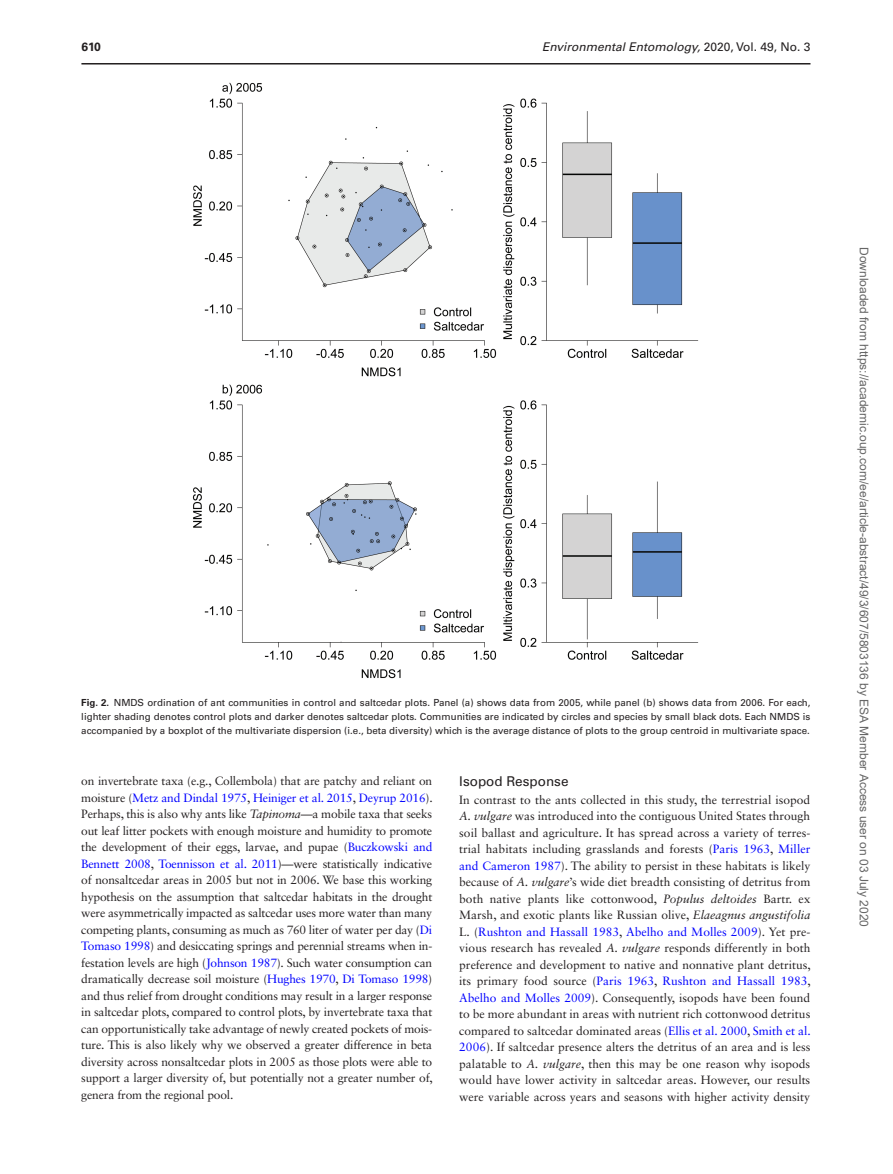
<style>
.page{position:relative;width:893px;height:1174px;background:#fff}
.page>*{position:absolute;margin:0;border:0;box-sizing:border-box;transform-origin:0 0}
.t1{font:13.5px "Univers LT Std";color:#231f20}
.t2{font:12px/16.5px "Sabon LT Std";letter-spacing:-.005em;color:#231f20;text-align:justify}
.t3{font:12px "Arial";color:#666}
.t4{font:italic 12px "Univers LT Std";color:#231f20}
.t5{font:700 12px "Univers LT Std";color:#231f20}
.t6{font:9.75px/14.2px "Univers LT Std";color:#231f20;text-align:justify}
.s1{font-style:normal}
.s2{font-weight:700}
.s3{color:#00f}
.s4{font-style:italic}
</style>
<div class="page">
<img style="left:193px;top:82px;width:506px;height:596px">
<hr style="left:81px;top:63px;width:729px;height:1px;background:#231f20">
<p class="t5" style="left:81px;top:40px;width:21px">610</p>
<p class="t4" style="left:542px;top:40px;width:270px">Environmental Entomology, <span class="s1">2020, Vol. 49, No. 3</span></p>
<p class="t6" style="left:81px;top:695px;width:731px"><span class="s2">Fig. 2.</span> NMDS ordination of ant communities in control and saltcedar plots. Panel (a) shows data from 2005, while panel (b) shows data from 2006. For each, lighter shading denotes control plots and darker denotes saltcedar plots. Communities are indicated by circles and species by small black dots. Each NMDS is accompanied by a boxplot of the multivariate dispersion (i.e., beta diversity) which is the average distance of plots to the group centroid in multivariate space.</p>
<p class="t2" style="left:81px;top:772px;width:353px">on invertebrate taxa (e.g., Collembola) that are patchy and reliant on moisture (<span class="s3">Metz and Dindal 1975</span>, <span class="s3">Heiniger et al. 2015</span>, <span class="s3">Deyrup 2016</span>).<br>Perhaps, this is also why ants like <span class="s4">Tapinoma</span>—a mobile taxa that seeks out leaf litter pockets with enough moisture and humidity to promote the development of their eggs, larvae, and pupae (<span class="s3">Buczkowski and Bennett 2008</span>, <span class="s3">Toennisson et al. 2011</span>)—were statistically indicative of nonsaltcedar areas in 2005 but not in 2006. We base this working hypothesis on the assumption that saltcedar habitats in the drought were asymmetrically impacted as saltcedar uses more water than many competing plants, consuming as much as 760 liter of water per day (<span class="s3">Di Tomaso 1998</span>) and desiccating springs and perennial streams when in&shy;festation levels are high (<span class="s3">Johnson 1987</span>). Such water consumption can dramatically decrease soil moisture (<span class="s3">Hughes 1970</span>, <span class="s3">Di Tomaso 1998</span>) and thus relief from drought conditions may result in a larger response in saltcedar plots, compared to control plots, by invertebrate taxa that can opportunistically take advantage of newly created pockets of mois&shy;ture. This is also likely why we observed a greater difference in beta diversity across nonsaltcedar plots in 2005 as those plots were able to support a larger diversity of, but potentially not a greater number of, genera from the regional pool.</p>
<p class="t1" style="left:459px;top:773px;width:111px">Isopod Response</p>
<p class="t2" style="left:459px;top:791px;width:353px">In contrast to the ants collected in this study, the terrestrial isopod <span class="s4">A. vulgare</span> was introduced into the contiguous United States through soil ballast and agriculture. It has spread across a variety of terres&shy;trial habitats including grasslands and forests (<span class="s3">Paris 1963</span>, <span class="s3">Miller and Cameron 1987</span>). The ability to persist in these habitats is likely because of <span class="s4">A. vulgare</span>’s wide diet breadth consisting of detritus from both native plants like cottonwood, <span class="s4">Populus deltoides</span> Bartr. ex Marsh, and exotic plants like Russian olive, <span class="s4">Elaeagnus angustifolia </span>L. (<span class="s3">Rushton and Hassall 1983</span>, <span class="s3">Abelho and Molles 2009</span>). Yet pre&shy;vious research has revealed <span class="s4">A. vulgare</span> responds differently in both preference and development to native and nonnative plant detritus, its primary food source (<span class="s3">Paris 1963</span>, <span class="s3">Rushton and Hassall 1983</span>, <span class="s3">Abelho and Molles 2009</span>). Consequently, isopods have been found to be more abundant in areas with nutrient rich cottonwood detritus compared to saltcedar dominated areas (<span class="s3">Ellis et al. 2000</span>, <span class="s3">Smith et al.<br>2006</span>). If saltcedar presence alters the detritus of an area and is less palatable to <span class="s4">A. vulgare</span>, then this may be one reason why isopods would have lower activity in saltcedar areas. However, our results were variable across years and seasons with higher activity density</p>
<p class="t3" style="left:868px;top:247px;width:681px;rotate:90deg">Downloaded from https://academic.oup.com/ee/article-abstract/49/3/607/5803136 by ESA Member Access user on 03 July 2020</p>
</div>
